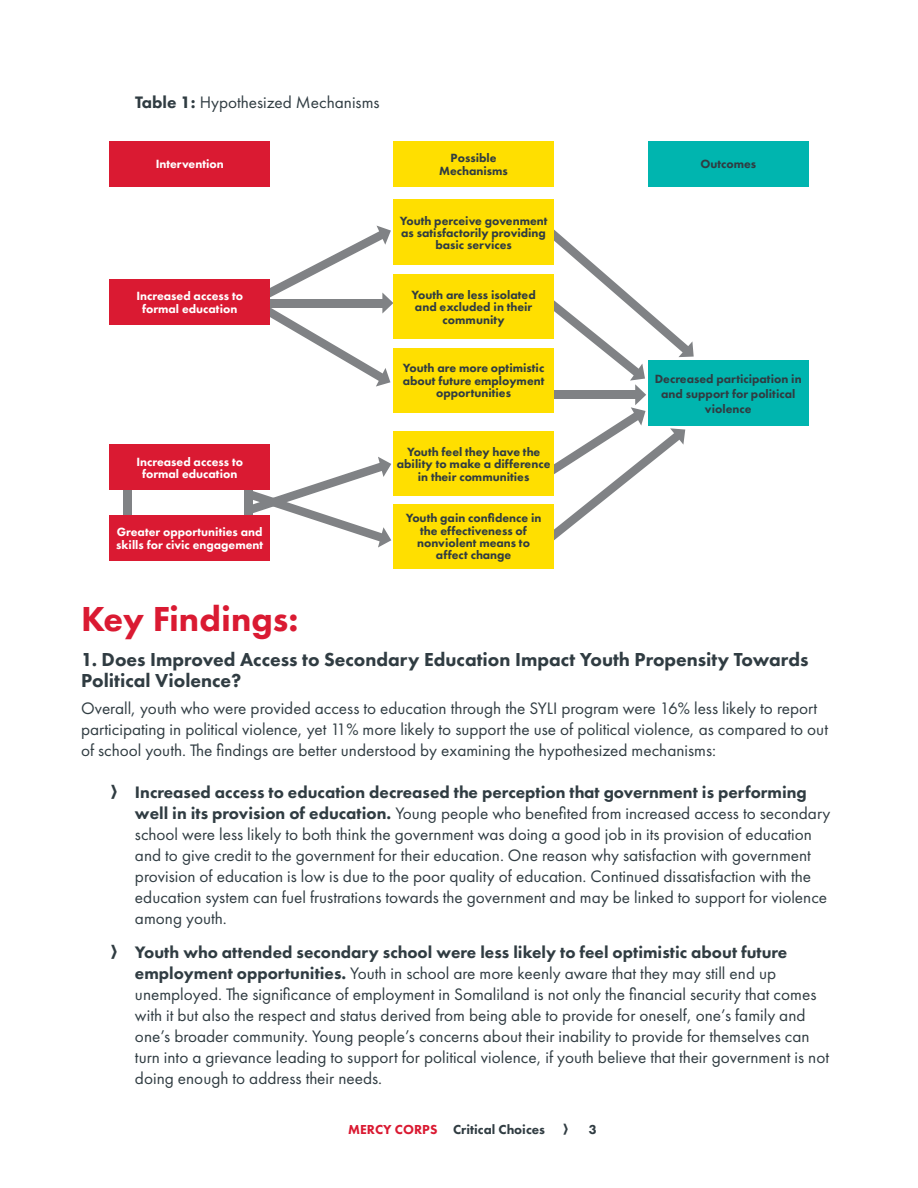
<style>
.page{position:relative;width:918px;height:1188px;background:#fff}
.page>*{position:absolute;margin:0;border:0;box-sizing:border-box;transform-origin:0 0}
.t1{font:800 36px "Futura PT";color:#da1a32}
.t2{font:800 19.5px/21px "Futura PT";color:#303c42}
.t3{font:17.25px/21px "Futura PT";color:#303c42}
.t4{font:800 13.5px "Futura PT";color:#303c42}
.t5{font:800 12.3px/12.3px "Futura PT";color:#303c42;text-align:center}
.t6{font:800 12.3px/12.3px "Futura PT";color:#fff;text-align:center}
.s1{font-weight:800}
.s2{color:#da1a32}
</style>
<div class="page">
<div style="left:124px;top:486px;width:8px;height:30px;background:#808285"></div>
<div style="left:648px;top:360px;width:160px;height:66px;background:#00b5af"></div>
<svg style="left:270px;top:226px;width:123px;height:161px"></svg>
<svg style="left:252px;top:457px;width:139px;height:91px"></svg>
<svg style="left:518px;top:229px;width:176px;height:311px"></svg>
<div style="left:110px;top:141px;width:160px;height:45px;background:#da1a32"></div>
<div style="left:648px;top:141px;width:160px;height:45px;background:#00b5af"></div>
<div style="left:393px;top:141px;width:161px;height:45px;background:#ffdf00"></div>
<div style="left:393px;top:199px;width:161px;height:66px;background:#ffdf00"></div>
<div style="left:393px;top:274px;width:161px;height:65px;background:#ffdf00"></div>
<div style="left:393px;top:432px;width:161px;height:64px;background:#ffdf00"></div>
<div style="left:393px;top:348px;width:161px;height:64px;background:#ffdf00"></div>
<div style="left:393px;top:504px;width:161px;height:64px;background:#ffdf00"></div>
<div style="left:244px;top:487px;width:8px;height:29px;background:#808285"></div>
<div style="left:110px;top:444px;width:160px;height:46px;background:#da1a32"></div>
<div style="left:110px;top:515px;width:160px;height:46px;background:#da1a32"></div>
<div style="left:110px;top:279px;width:160px;height:46px;background:#da1a32"></div>
<p class="t3" style="left:135px;top:91px;width:246px"><span class="s1">Table 1:</span> Hypothesized Mechanisms</p>
<p class="t5" style="left:439px;top:152px;width:70px">Possible<br>Mechanisms</p>
<p class="t6" style="left:156px;top:158px;width:70px">Intervention</p>
<p class="t5" style="left:700px;top:158px;width:57px">Outcomes</p>
<p class="t6" style="left:136px;top:290px;width:108px">Increased access to formal education</p>
<p class="t6" style="left:136px;top:455px;width:108px">Increased access to formal education</p>
<p class="t6" style="left:116px;top:526px;width:148px;text-align:left">Greater opportunities and skills for civic engagement</p>
<p class="t5" style="left:400px;top:214px;width:149px">Youth perceive govenment as satisfactorily providing basic services</p>
<p class="t5" style="left:411px;top:288px;width:126px">Youth are less isolated and excluded in their community</p>
<p class="t5" style="left:403px;top:362px;width:143px">Youth are more optimistic about future employment opportunities</p>
<p class="t5" style="left:397px;top:446px;width:155px">Youth feel they have the ability to make a difference in their communities</p>
<p class="t5" style="left:406px;top:512px;width:137px">Youth gain confidence in the effectiveness of nonviolent means to affect change</p>
<p class="t5" style="left:655px;top:371px;width:148px;line-height:15.1px">Decreased participation in and support for political violence</p>
<h1 class="t1" style="left:81px;top:597px;width:219px">Key Findings:</h1>
<p class="t2" style="left:81px;top:648px;width:729px">1. Does Improved Access to Secondary Education Impact Youth Propensity Towards<br>Political Violence?</p>
<p class="t3" style="left:81px;top:698px;width:749px">Overall, youth who were provided access to education through the SYLI program were 16% less likely to report participating in political violence, yet 11% more likely to support the use of political violence, as compared to out of school youth. The findings are better understood by examining the hypothesized mechanisms:</p>
<p class="t3" style="left:135px;top:781px;width:697px"><span class="s1">Increased access to education decreased the perception that government is performing well in its provision of education.</span> Young people who benefited from increased access to secondary school were less likely to both think the government was doing a good job in its provision of education and to give credit to the government for their education. One reason why satisfaction with government provision of education is low is due to the poor quality of education. Continued dissatisfaction with the education system can fuel frustrations towards the government and may be linked to support for violence among youth.</p>
<p class="t3" style="left:135px;top:942px;width:696px"><span class="s1">Youth who attended secondary school were less likely to feel optimistic about future employment opportunities.</span> Youth in school are more keenly aware that they may still end up unemployed. The significance of employment in Somaliland is not only the financial security that comes with it but also the respect and status derived from being able to provide for oneself, one’s family and one’s broader community. Young people’s concerns about their inability to provide for themselves can turn into a grievance leading to support for political violence, if youth believe that their government is not doing enough to address their needs.</p>
<p class="t4" style="left:348px;top:1121px;width:198px"><span class="s2">MERCY CORPS</span> Critical Choices</p>
<p class="t4" style="left:589px;top:1121px;width:10px">3</p>
</div>
